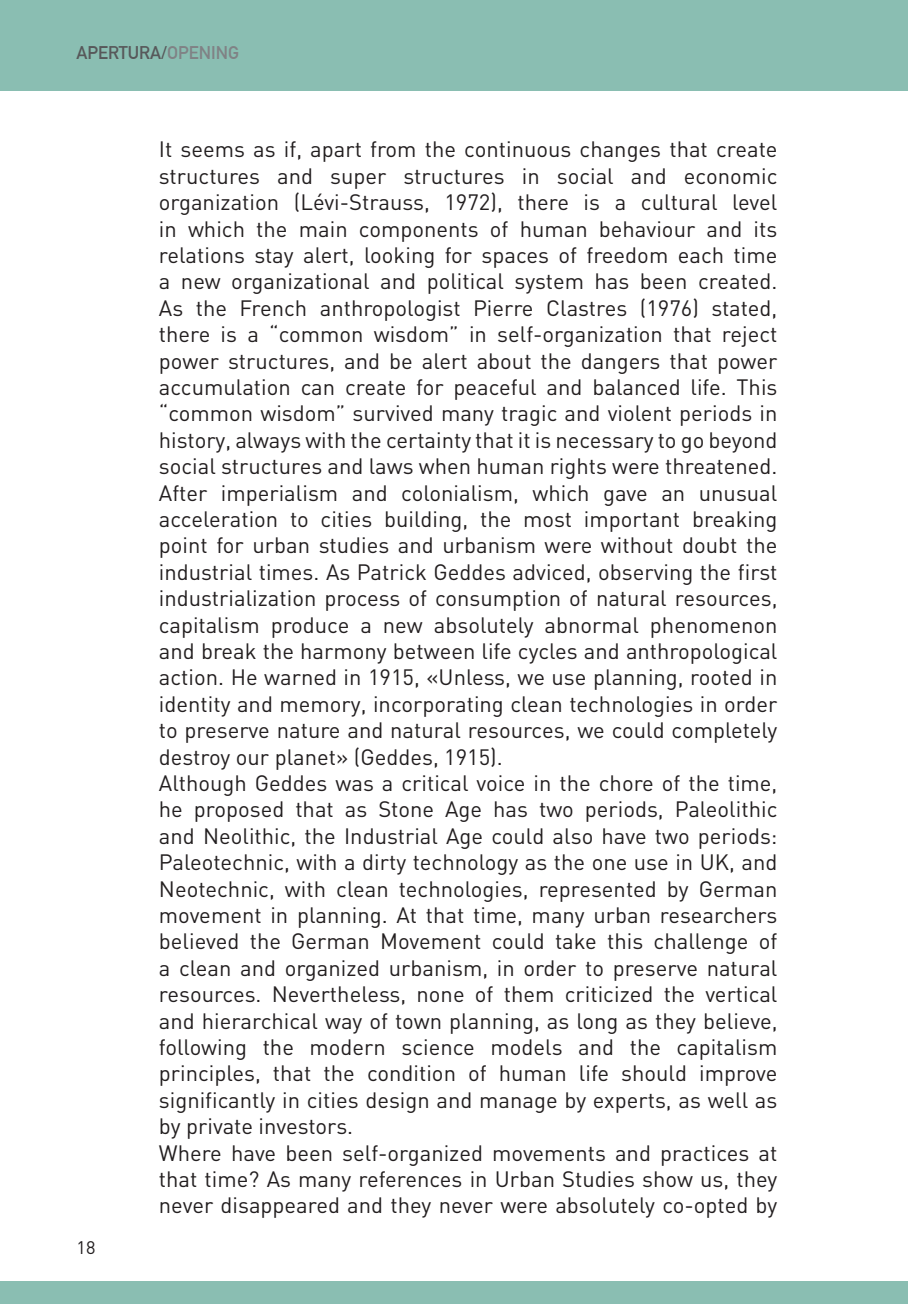
<style>
.page{position:relative;width:908px;height:1304px;background:#fff}
.page>*{position:absolute;margin:0;border:0;box-sizing:border-box;transform-origin:0 0}
.t1{font:22px/26.4px "DIN";color:#231f20;text-align:justify}
.t2{font:700 18px "DIN Alternate";color:#57585a}
.t3{font:18px "DIN";color:#231f20}
.s1{color:#808285}
</style>
<div class="page">
<div style="left:0;top:0;width:907px;height:90px;background:#8abeb2"></div>
<div style="left:0;top:1281px;width:907px;height:23px;background:#8abeb2"></div>
<p class="t2" style="left:77px;top:39px;width:164px">APERTURA/<span class="s1">OPENING</span></p>
<p class="t3" style="left:77px;top:1237px;width:20px">18</p>
<p class="t1" style="left:159px;top:136px;width:620px">It seems as if, apart from the continuous changes that create structures and super structures in social and economic organization (Lévi-Strauss, 1972), there is a cultural level in which the main components of human behaviour and its relations stay alert, looking for spaces of freedom each time a new organizational and political system has been created.<br>As the French anthropologist Pierre Clastres (1976) stated, there is a “common wisdom” in self-organization that reject power structures, and be alert about the dangers that power accumulation can create for peaceful and balanced life. This “common wisdom” survived many tragic and violent periods in history, always with the certainty that it is necessary to go beyond social structures and laws when human rights were threatened.</p>
<p class="t1" style="left:159px;top:479px;width:620px">After imperialism and colonialism, which gave an unusual acceleration to cities building, the most important breaking point for urban studies and urbanism were without doubt the industrial times. As Patrick Geddes adviced, observing the first industrialization process of consumption of natural resources, capitalism produce a new absolutely abnormal phenomenon and break the harmony between life cycles and anthropological action. He warned in 1915, «Unless, we use planning, rooted in identity and memory, incorporating clean technologies in order to preserve nature and natural resources, we could completely destroy our planet» (Geddes, 1915).</p>
<p class="t1" style="left:159px;top:769px;width:620px">Although Geddes was a critical voice in the chore of the time, he proposed that as Stone Age has two periods, Paleolithic and Neolithic, the Industrial Age could also have two periods:<br>Paleotechnic, with a dirty technology as the one use in UK, and Neotechnic, with clean technologies, represented by German movement in planning. At that time, many urban researchers believed the German Movement could take this challenge of a clean and organized urbanism, in order to preserve natural resources. Nevertheless, none of them criticized the vertical and hierarchical way of town planning, as long as they believe, following the modern science models and the capitalism principles, that the condition of human life should improve significantly in cities design and manage by experts, as well as by private investors.</p>
<p class="t1" style="left:159px;top:1139px;width:619px">Where have been self-organized movements and practices at that time? As many references in Urban Studies show us, they never disappeared and they never were absolutely co-opted by</p>
</div>
